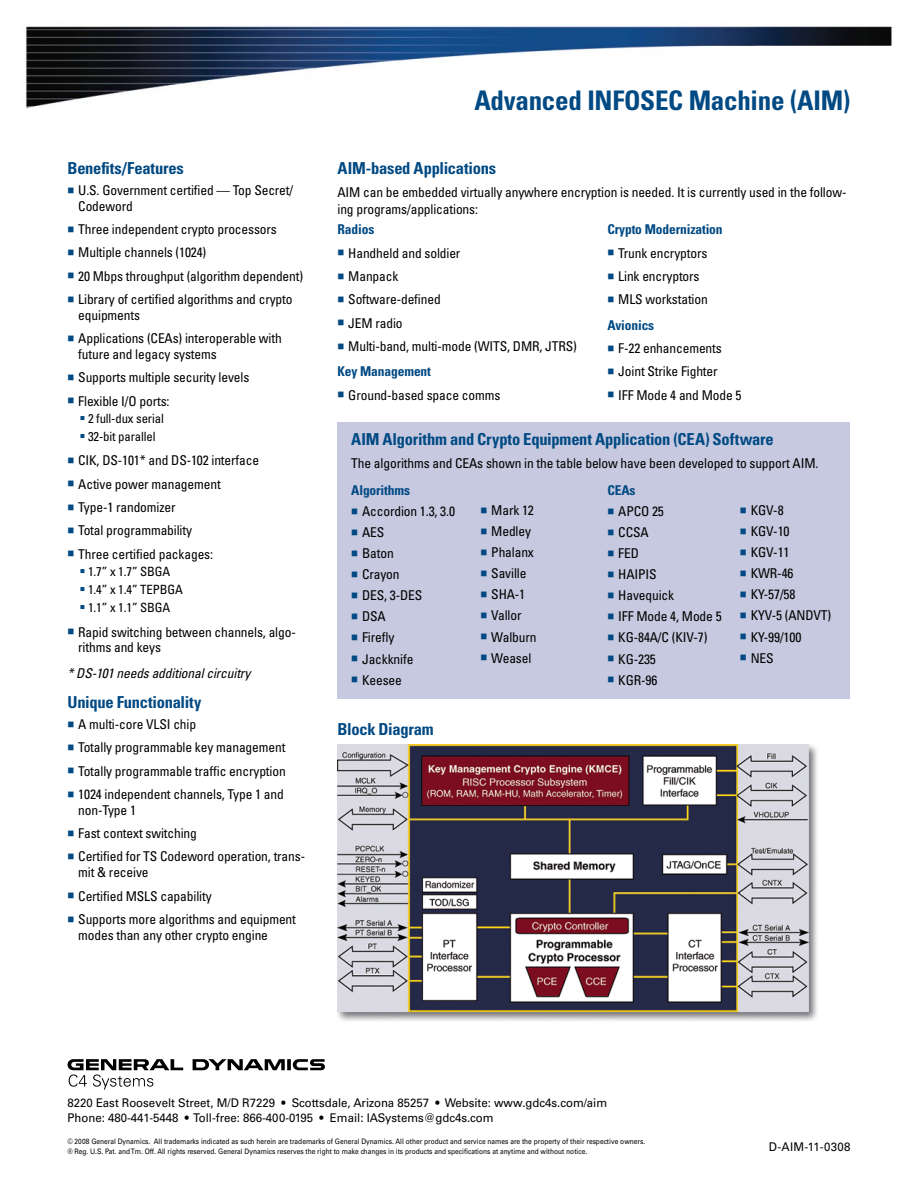
<style>
.page{position:relative;width:918px;height:1188px;background:#fff}
.page>*{position:absolute;margin:0;border:0;box-sizing:border-box;transform-origin:0 0}
.t1{font:700 condensed 27px "Univers LT Std";letter-spacing:-.01em;color:#004983}
.t2{font:700 condensed 16.5px "Univers LT Std";letter-spacing:-.015em;color:#004983}
.t3{font:condensed 13.5px/15.8px "Univers LT Std";letter-spacing:-.01em;color:#000}
.t4{font:700 condensed 13.5px "Univers LT Std";letter-spacing:-.01em;color:#004983}
.t5{font:italic condensed 13.5px "Univers LT Std";letter-spacing:-.01em;color:#000}
.t6{font:condensed 12.75px "Univers LT Std";letter-spacing:-.01em;color:#000}
.t7{font:12px/15px "Univers LT Std";color:#000;scale:.95 1}
.t8{font:12px "Univers LT Std";letter-spacing:.03em;color:#000;scale:.95 1}
.t9{font:7.5px/9.8px "Univers LT Std";color:#000;scale:.88 1}
.s1{color:#004983}
.s2{font-weight:700;color:#004983}
</style>
<div class="page">
<img style="left:25px;top:26px;width:867px;height:1041px">
<svg style="left:68px;top:1059px;width:257px;height:31px"></svg>
<div style="left:338px;top:422px;width:512px;height:277px;background:#c6c9df"></div>
<img style="left:338px;top:744px;width:485px;height:282px">
<p class="t2" style="left:68px;top:158px;width:118px">Benefits/Features</p>
<p class="t3" style="left:78px;top:182px;width:217px;text-indent:-11px"><span class="s1">■</span> U.S. Government certified — Top Secret/<br>Codeword</p>
<p class="t3" style="left:67px;top:221px;width:211px"><span class="s1">■</span> Three independent crypto processors</p>
<p class="t3" style="left:67px;top:245px;width:140px"><span class="s1">■</span> Multiple channels (1024)</p>
<p class="t3" style="left:67px;top:268px;width:237px"><span class="s1">■</span> 20 Mbps throughput (algorithm dependent)</p>
<p class="t3" style="left:78px;top:291px;width:216px;text-indent:-11px"><span class="s1">■</span> Library of certified algorithms and crypto equipments</p>
<p class="t3" style="left:78px;top:330px;width:205px;text-indent:-11px"><span class="s1">■</span> Applications (CEAs) interoperable with future and legacy systems</p>
<p class="t3" style="left:67px;top:369px;width:183px"><span class="s1">■</span> Supports multiple security levels</p>
<p class="t3" style="left:67px;top:393px;width:104px"><span class="s1">■</span> Flexible I/O ports:</p>
<p class="t6" style="left:79px;top:410px;width:86px"><span class="s1">▪</span> 2 full-dux serial</p>
<p class="t6" style="left:79px;top:428px;width:78px"><span class="s1">▪</span> 32-bit parallel</p>
<p class="t3" style="left:67px;top:452px;width:193px"><span class="s1">■</span> CIK, DS-101* and DS-102 interface</p>
<p class="t3" style="left:67px;top:476px;width:155px"><span class="s1">■</span> Active power management</p>
<p class="t3" style="left:67px;top:499px;width:110px"><span class="s1">■</span> Type-1 randomizer</p>
<p class="t3" style="left:67px;top:522px;width:126px"><span class="s1">■</span> Total programmability</p>
<p class="t3" style="left:67px;top:546px;width:147px"><span class="s1">■</span> Three certified packages:</p>
<p class="t6" style="left:79px;top:563px;width:92px"><span class="s1">▪</span> 1.7” x 1.7” SBGA</p>
<p class="t6" style="left:79px;top:581px;width:105px"><span class="s1">▪</span> 1.4” x 1.4” TEPBGA</p>
<p class="t6" style="left:79px;top:600px;width:92px"><span class="s1">▪</span> 1.1” x 1.1” SBGA</p>
<p class="t3" style="left:78px;top:624px;width:219px;text-indent:-11px"><span class="s1">■</span> Rapid switching between channels, algo&shy;rithms and keys</p>
<p class="t5" style="left:68px;top:664px;width:184px">* DS-101 needs additional circuitry</p>
<p class="t2" style="left:68px;top:692px;width:135px">Unique Functionality</p>
<p class="t3" style="left:67px;top:716px;width:130px"><span class="s1">■</span> A multi-core VLSI chip</p>
<p class="t3" style="left:67px;top:740px;width:219px"><span class="s1">■</span> Totally programmable key management</p>
<p class="t3" style="left:67px;top:763px;width:220px"><span class="s1">■</span> Totally programmable traffic encryption</p>
<p class="t3" style="left:78px;top:786px;width:207px;text-indent:-11px"><span class="s1">■</span> 1024 independent channels, Type 1 and non-Type 1</p>
<p class="t3" style="left:67px;top:825px;width:131px"><span class="s1">■</span> Fast context switching</p>
<p class="t3" style="left:78px;top:849px;width:228px;text-indent:-11px"><span class="s1">■</span> Certified for TS Codeword operation, trans&shy;mit &amp; receive</p>
<p class="t3" style="left:67px;top:888px;width:146px"><span class="s1">■</span> Certified MSLS capability</p>
<p class="t3" style="left:78px;top:911px;width:219px;text-indent:-11px"><span class="s1">■</span> Supports more algorithms and equipment modes than any other crypto engine</p>
<h1 class="t1" style="left:474px;top:83px;width:378px">Advanced INFOSEC Machine (AIM)</h1>
<p class="t2" style="left:338px;top:158px;width:160px">AIM-based Applications</p>
<p class="t3" style="left:338px;top:184px;width:511px;line-height:16.5px">AIM can be embedded virtually anywhere encryption is needed. It is currently used in the follow&shy;ing programs/applications:</p>
<p class="t4" style="left:338px;top:221px;width:38px">Radios</p>
<p class="t3" style="left:337px;top:245px;width:124px"><span class="s1">■</span> Handheld and soldier</p>
<p class="t3" style="left:337px;top:268px;width:62px"><span class="s1">■</span> Manpack</p>
<p class="t3" style="left:337px;top:292px;width:105px"><span class="s1">■</span> Software-defined</p>
<p class="t3" style="left:337px;top:315px;width:67px"><span class="s1">■</span> JEM radio</p>
<p class="t3" style="left:337px;top:333px;width:241px;line-height:25.3px"><span class="s1">■</span> Multi-band, multi-mode (WITS, DMR, JTRS)<br><span class="s2">Key Management</span></p>
<p class="t3" style="left:337px;top:387px;width:164px"><span class="s1">■</span> Ground-based space comms</p>
<p class="t4" style="left:608px;top:221px;width:117px">Crypto Modernization</p>
<p class="t3" style="left:607px;top:245px;width:101px"><span class="s1">■</span> Trunk encryptors</p>
<p class="t3" style="left:607px;top:268px;width:94px"><span class="s1">■</span> Link encryptors</p>
<p class="t3" style="left:607px;top:287px;width:102px;line-height:25.3px"><span class="s1">■</span> MLS workstation<br><span class="s2">Avionics</span></p>
<p class="t3" style="left:607px;top:340px;width:116px"><span class="s1">■</span> F-22 enhancements</p>
<p class="t3" style="left:607px;top:364px;width:112px"><span class="s1">■</span> Joint Strike Fighter</p>
<p class="t3" style="left:607px;top:387px;width:136px"><span class="s1">■</span> IFF Mode 4 and Mode 5</p>
<p class="t2" style="left:351px;top:429px;width:424px">AIM Algorithm and Crypto Equipment Application (CEA) Software</p>
<p class="t3" style="left:351px;top:455px;width:469px">The algorithms and CEAs shown in the table below have been developed to support AIM.</p>
<p class="t4" style="left:351px;top:482px;width:60px">Algorithms</p>
<p class="t3" style="left:351px;top:503px;width:105px"><span class="s1">■</span> Accordion 1.3, 3.0</p>
<p class="t3" style="left:351px;top:524px;width:35px"><span class="s1">■</span> AES</p>
<p class="t3" style="left:351px;top:545px;width:44px"><span class="s1">■</span> Baton</p>
<p class="t3" style="left:351px;top:566px;width:50px"><span class="s1">■</span> Crayon</p>
<p class="t3" style="left:351px;top:587px;width:73px"><span class="s1">■</span> DES, 3-DES</p>
<p class="t3" style="left:351px;top:609px;width:36px"><span class="s1">■</span> DSA</p>
<p class="t3" style="left:351px;top:630px;width:45px"><span class="s1">■</span> Firefly</p>
<p class="t3" style="left:351px;top:651px;width:64px"><span class="s1">■</span> Jackknife</p>
<p class="t3" style="left:351px;top:672px;width:52px"><span class="s1">■</span> Keesee</p>
<p class="t4" style="left:608px;top:482px;width:30px">CEAs</p>
<p class="t3" style="left:607px;top:503px;width:58px"><span class="s1">■</span> APCO 25</p>
<p class="t3" style="left:607px;top:524px;width:43px"><span class="s1">■</span> CCSA</p>
<p class="t3" style="left:607px;top:545px;width:33px"><span class="s1">■</span> FED</p>
<p class="t3" style="left:607px;top:566px;width:51px"><span class="s1">■</span> HAIPIS</p>
<p class="t3" style="left:607px;top:587px;width:68px"><span class="s1">■</span> Havequick</p>
<p class="t3" style="left:607px;top:609px;width:116px"><span class="s1">■</span> IFF Mode 4, Mode 5</p>
<p class="t3" style="left:607px;top:630px;width:102px"><span class="s1">■</span> KG-84A/C (KIV-7)</p>
<p class="t3" style="left:607px;top:651px;width:50px"><span class="s1">■</span> KG-235</p>
<p class="t3" style="left:607px;top:672px;width:51px"><span class="s1">■</span> KGR-96</p>
<p class="t3" style="left:740px;top:502px;width:45px"><span class="s1">■</span> KGV-8</p>
<p class="t3" style="left:740px;top:523px;width:51px"><span class="s1">■</span> KGV-10</p>
<p class="t3" style="left:740px;top:544px;width:51px"><span class="s1">■</span> KGV-11</p>
<p class="t3" style="left:740px;top:566px;width:55px"><span class="s1">■</span> KWR-46</p>
<p class="t3" style="left:740px;top:587px;width:57px"><span class="s1">■</span> KY-57/58</p>
<p class="t3" style="left:740px;top:608px;width:93px"><span class="s1">■</span> KYV-5 (ANDVT)</p>
<p class="t3" style="left:740px;top:629px;width:63px"><span class="s1">■</span> KY-99/100</p>
<p class="t3" style="left:740px;top:650px;width:35px"><span class="s1">■</span> NES</p>
<p class="t3" style="left:481px;top:502px;width:55px"><span class="s1">■</span> Mark 12</p>
<p class="t3" style="left:481px;top:523px;width:52px"><span class="s1">■</span> Medley</p>
<p class="t3" style="left:481px;top:544px;width:55px"><span class="s1">■</span> Phalanx</p>
<p class="t3" style="left:481px;top:566px;width:47px"><span class="s1">■</span> Saville</p>
<p class="t3" style="left:481px;top:587px;width:46px"><span class="s1">■</span> SHA-1</p>
<p class="t3" style="left:481px;top:608px;width:43px"><span class="s1">■</span> Vallor</p>
<p class="t3" style="left:481px;top:629px;width:58px"><span class="s1">■</span> Walburn</p>
<p class="t3" style="left:481px;top:650px;width:52px"><span class="s1">■</span> Weasel</p>
<p class="t2" style="left:338px;top:719px;width:98px">Block Diagram</p>
<p class="t7" style="left:68px;top:1095px;width:570px">8220 East Roosevelt Street, M/D R7229 • Scottsdale, Arizona 85257 • Website: www.gdc4s.com/aim<br>Phone: 480-441-5448 • Toll-free: 866-400-0195 • Email: IASystems@gdc4s.com</p>
<p class="t9" style="left:68px;top:1137px;width:658px">© 2008 General Dynamics. All trademarks indicated as such herein are trademarks of General Dynamics. All other product and service names are the property of their respective owners. ® Reg. U.S. Pat. and Tm. Off. All rights reserved. General Dynamics reserves the right to make changes in its products and specifications at anytime and without notice.</p>
<p class="t8" style="left:769px;top:1139px;width:88px">D-AIM-11-0308</p>
</div>
